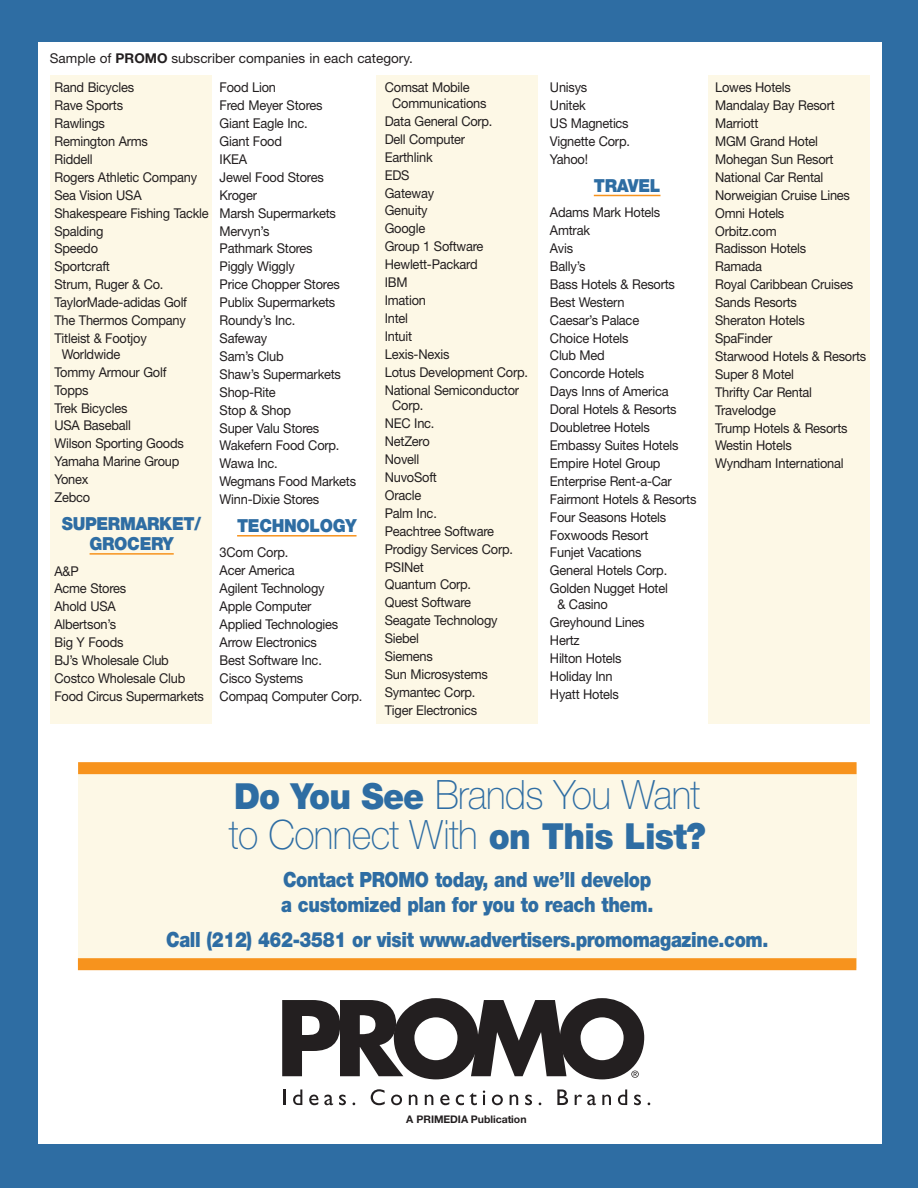
<style>
.page{position:relative;width:918px;height:1188px;background:#2e6da3}
.page>*{position:absolute;margin:0;border:0;box-sizing:border-box;transform-origin:0 0}
.t1{font:100 40.5px/40.5px "Helvetica Neue";letter-spacing:-.015em;color:#2e6da3;scale:.93 1}
.t2{font:900 21px/25.2px "Helvetica Neue";letter-spacing:-.02em;color:#2e6da3;scale:.85 1}
.t3{font:900 18px/20.2px "Helvetica Neue";letter-spacing:-.02em;color:#2e6da3;text-align:center;scale:.93 1}
.t4{font:13.5px/17.9px "Helvetica Neue";letter-spacing:-.015em;color:#231f20;scale:.95 1}
.t5{font:13.5px/29px "Helvetica Neue";letter-spacing:-.015em;color:#231f20}
.t6{font:700 10.5px "Helvetica Neue";letter-spacing:-.005em;color:#231f20}
.s1{font-weight:700}
.s2{font-weight:900;font-size:36px}
</style>
<div class="page">
<div style="left:38px;top:43px;width:844px;height:1101px;background:#fff"></div>
<svg style="left:282px;top:998px;width:362px;height:81px"></svg>
<svg style="left:284px;top:1089px;width:2px;height:16px"></svg>
<svg style="left:293px;top:1089px;width:9px;height:16px"></svg>
<svg style="left:309px;top:1095px;width:9px;height:10px"></svg>
<svg style="left:324px;top:1095px;width:9px;height:10px"></svg>
<svg style="left:339px;top:1095px;width:7px;height:10px"></svg>
<svg style="left:371px;top:1089px;width:14px;height:16px"></svg>
<svg style="left:391px;top:1095px;width:11px;height:10px"></svg>
<svg style="left:409px;top:1095px;width:8px;height:10px"></svg>
<svg style="left:425px;top:1095px;width:8px;height:10px"></svg>
<svg style="left:440px;top:1095px;width:10px;height:10px"></svg>
<svg style="left:456px;top:1093px;width:21px;height:12px"></svg>
<svg style="left:483px;top:1090px;width:2px;height:15px"></svg>
<svg style="left:492px;top:1095px;width:11px;height:10px"></svg>
<svg style="left:510px;top:1095px;width:8px;height:10px"></svg>
<svg style="left:525px;top:1095px;width:7px;height:10px"></svg>
<svg style="left:557px;top:1089px;width:11px;height:16px"></svg>
<svg style="left:575px;top:1095px;width:21px;height:10px"></svg>
<svg style="left:602px;top:1095px;width:9px;height:10px"></svg>
<svg style="left:618px;top:1089px;width:9px;height:16px"></svg>
<svg style="left:634px;top:1095px;width:7px;height:10px"></svg>
<div style="left:78px;top:763px;width:778px;height:204px;background:#fdf8e6"></div>
<div style="left:50px;top:76px;width:162px;height:648px;background:#fdf8e6"></div>
<div style="left:376px;top:76px;width:162px;height:648px;background:#fdf8e6"></div>
<div style="left:708px;top:76px;width:162px;height:648px;background:#fdf8e6"></div>
<hr style="left:90px;top:553px;width:84px;height:2px;background:#f7931d">
<hr style="left:237px;top:535px;width:120px;height:2px;background:#f7931d">
<hr style="left:594px;top:195px;width:66px;height:1px;background:#f7931d">
<div style="left:78px;top:762px;width:779px;height:12px;background:#f7931d"></div>
<div style="left:78px;top:958px;width:778px;height:12px;background:#f7931d"></div>
<p class="t5" style="left:54px;top:45px;width:360px;text-indent:-5px">Sample of <span class="s1">PROMO</span> subscriber companies in each category.<br>Rand Bicycles</p>
<p class="t4" style="left:54px;top:98px;width:164px">Rave Sports<br>Rawlings<br>Remington Arms<br>Riddell<br>Rogers Athletic Company<br>Sea Vision USA<br>Shakespeare Fishing Tackle<br>Spalding<br>Speedo<br>Sportcraft<br>Strum, Ruger &amp; Co.<br>TaylorMade-adidas Golf<br>The Thermos Company<br>Titleist &amp; Footjoy</p>
<p class="t4" style="left:54px;top:346px;width:138px;text-indent:7px">Worldwide<br>Tommy Armour Golf<br>Topps<br>Trek Bicycles<br>USA Baseball<br>Wilson Sporting Goods<br>Yamaha Marine Group<br>Yonex<br>Zebco</p>
<h3 class="t3" style="left:62px;top:515px;width:152px">SUPERMARKET/<br>GROCERY</h3>
<p class="t4" style="left:54px;top:563px;width:159px">A&amp;P<br>Acme Stores<br>Ahold USA<br>Albertson’s<br>Big Y Foods<br>BJ’s Wholesale Club<br>Costco Wholesale Club<br>Food Circus Supermarkets</p>
<p class="t4" style="left:392px;top:81px;width:101px;line-height:15.8px;text-indent:-7px">Comsat Mobile<br>Communications</p>
<p class="t4" style="left:385px;top:114px;width:152px">Data General Corp.<br>Dell Computer<br>Earthlink<br>EDS<br>Gateway<br>Genuity<br>Google<br>Group 1 Software<br>Hewlett-Packard<br>IBM<br>Imation<br>Intel<br>Intuit<br>Lexis-Nexis<br>Lotus Development Corp.<br>National Semiconductor</p>
<p class="t4" style="left:385px;top:398px;width:136px;text-indent:7px">Corp.<br>NEC Inc.<br>NetZero<br>Novell<br>NuvoSoft<br>Oracle<br>Palm Inc.<br>Peachtree Software<br>Prodigy Services Corp.<br>PSINet<br>Quantum Corp.<br>Quest Software<br>Seagate Technology<br>Siebel<br>Siemens<br>Sun Microsystems<br>Symantec Corp.<br>Tiger Electronics</p>
<p class="t4" style="left:220px;top:80px;width:145px">Food Lion<br>Fred Meyer Stores<br>Giant Eagle Inc.<br>Giant Food<br>IKEA<br>Jewel Food Stores<br>Kroger<br>Marsh Supermarkets<br>Mervyn’s<br>Pathmark Stores<br>Piggly Wiggly<br>Price Chopper Stores<br>Publix Supermarkets<br>Roundy’s Inc.<br>Safeway<br>Sam’s Club<br>Shaw’s Supermarkets<br>Shop-Rite<br>Stop &amp; Shop<br>Super Valu Stores<br>Wakefern Food Corp.<br>Wawa Inc.<br>Wegmans Food Markets<br>Winn-Dixie Stores</p>
<h3 class="t3" style="left:237px;top:517px;width:130px">TECHNOLOGY</h3>
<p class="t4" style="left:220px;top:545px;width:152px">3Com Corp.<br>Acer America<br>Agilent Technology<br>Apple Computer<br>Applied Technologies<br>Arrow Electronics<br>Best Software Inc.<br>Cisco Systems<br>Compaq Computer Corp.</p>
<p class="t4" style="left:550px;top:80px;width:86px">Unisys<br>Unitek<br>US Magnetics<br>Vignette Corp.<br>Yahoo!</p>
<h3 class="t3" style="left:594px;top:177px;width:73px">TRAVEL</h3>
<p class="t4" style="left:550px;top:205px;width:156px">Adams Mark Hotels<br>Amtrak<br>Avis<br>Bally’s<br>Bass Hotels &amp; Resorts<br>Best Western<br>Caesar’s Palace<br>Choice Hotels<br>Club Med<br>Concorde Hotels<br>Days Inns of America<br>Doral Hotels &amp; Resorts<br>Doubletree Hotels<br>Embassy Suites Hotels<br>Empire Hotel Group<br>Enterprise Rent-a-Car<br>Fairmont Hotels &amp; Resorts<br>Four Seasons Hotels<br>Foxwoods Resort<br>Funjet Vacations<br>General Hotels Corp.<br>Golden Nugget Hotel</p>
<p class="t4" style="left:550px;top:597px;width:101px;text-indent:7px">&amp; Casino<br>Greyhound Lines<br>Hertz<br>Hilton Hotels<br>Holiday Inn<br>Hyatt Hotels</p>
<p class="t4" style="left:715px;top:80px;width:161px">Lowes Hotels<br>Mandalay Bay Resort<br>Marriott<br>MGM Grand Hotel<br>Mohegan Sun Resort<br>National Car Rental<br>Norweigian Cruise Lines<br>Omni Hotels<br>Orbitz.com<br>Radisson Hotels<br>Ramada<br>Royal Caribbean Cruises<br>Sands Resorts<br>Sheraton Hotels<br>SpaFinder<br>Starwood Hotels &amp; Resorts<br>Super 8 Motel<br>Thrifty Car Rental<br>Travelodge<br>Trump Hotels &amp; Resorts<br>Westin Hotels<br>Wyndham International</p>
<h1 class="t1" style="left:229px;top:778px;width:514px"><span class="s2">Do You See</span> Brands You Want to Connect With <span class="s2">on This List?</span></h1>
<h2 class="t2" style="left:281px;top:868px;width:439px">Contact PROMO today, and we’ll develop a customized plan for you to reach them.</h2>
<h2 class="t2" style="left:166px;top:929px;width:710px">Call (212) 462-3581 or visit www.advertisers.promomagazine.com.</h2>
<p class="t6" style="left:406px;top:1115px;width:122px">A PRIMEDIA Publication</p>
</div>
